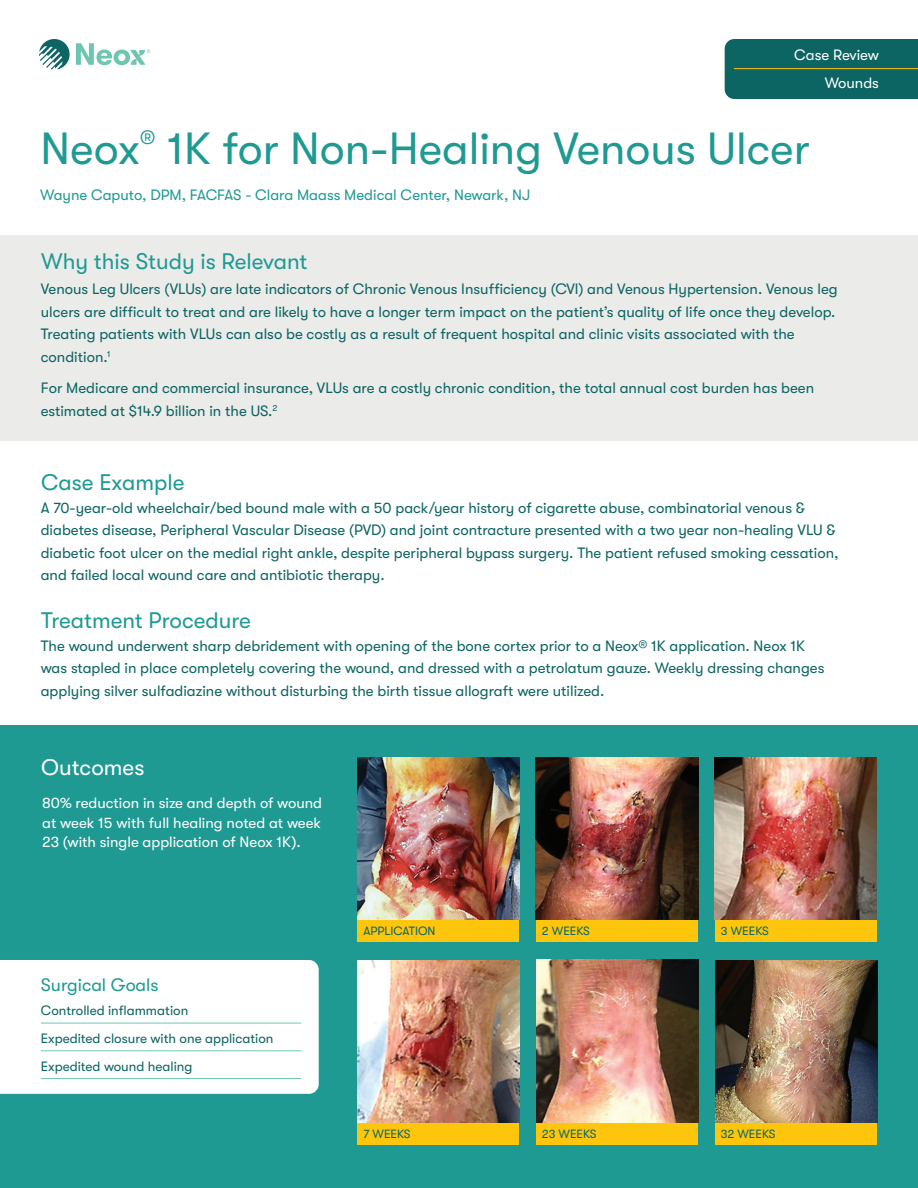
<style>
.page{position:relative;width:918px;height:1188px;background:#fff}
.page>*{position:absolute;margin:0;border:0;box-sizing:border-box;transform-origin:0 0}
.t1{font:45px "GT Walsheim";color:#1f9a93}
.t2{font:22.5px "GT Walsheim";color:#1f9a93}
.t3{font:22.5px "GT Walsheim";color:#fff}
.t4{font:18px "GT Walsheim";color:#1f9a93}
.t5{font:15px/22.5px "GT Walsheim";color:#0c6562}
.t6{font:15px/19.5px "GT Walsheim";color:#fff;text-align:justify}
.t7{font:15px "GT Walsheim";color:#1f9a93}
.t8{font:13.5px/27.8px "GT Walsheim";color:#0c6562}
.t9{font:12px "GT Walsheim";color:#0c6562}
</style>
<div class="page">
<div style="left:0;top:726px;width:918px;height:462px;background:#1f9a93"></div>
<div style="left:357px;top:920px;width:162px;height:22px;background:#fec50d"></div>
<div style="left:357px;top:1123px;width:162px;height:22px;background:#fec50d"></div>
<div style="left:536px;top:1123px;width:162px;height:22px;background:#fec50d"></div>
<div style="left:715px;top:1123px;width:162px;height:22px;background:#fec50d"></div>
<div style="left:536px;top:920px;width:162px;height:22px;background:#fec50d"></div>
<div style="left:715px;top:920px;width:162px;height:22px;background:#fec50d"></div>
<div style="left:0;top:235px;width:918px;height:206px;background:#ebebea"></div>
<div style="left:0;top:960px;width:319px;height:134px;background:#fff"></div>
<hr style="left:41px;top:1023px;width:260px;height:1px;background:#6dc7b0">
<hr style="left:41px;top:1050px;width:260px;height:1px;background:#6dc7b0">
<hr style="left:41px;top:1078px;width:260px;height:1px;background:#6dc7b0">
<div style="left:725px;top:39px;width:193px;height:60px;background:#0c6562"></div>
<hr style="left:734px;top:68px;width:184px;height:1px;background:#fec50d">
<svg style="left:39px;top:39px;width:111px;height:30px"></svg>
<img style="left:357px;top:758px;width:162px;height:162px">
<img style="left:536px;top:758px;width:162px;height:162px">
<img style="left:715px;top:758px;width:162px;height:162px">
<img style="left:357px;top:961px;width:162px;height:162px">
<img style="left:536px;top:960px;width:162px;height:163px">
<img style="left:715px;top:961px;width:163px;height:162px">
<p class="t6" style="left:794px;top:42px;width:86px;line-height:27.6px;text-align:right">Case Review<br>Wounds</p>
<h1 class="t1" style="left:40px;top:124px;width:771px">Neox<sup>®</sup> 1K for Non-Healing Venous Ulcer</h1>
<p class="t7" style="left:40px;top:186px;width:491px">Wayne Caputo, DPM, FACFAS - Clara Maass Medical Center, Newark, NJ</p>
<h2 class="t2" style="left:41px;top:248px;width:268px">Why this Study is Relevant</h2>
<p class="t5" style="left:41px;top:278px;width:798px">Venous Leg Ulcers (VLUs) are late indicators of Chronic Venous Insufficiency (CVI) and Venous Hypertension. Venous leg ulcers are difficult to treat and are likely to have a longer term impact on the patient’s quality of life once they develop.<br>Treating patients with VLUs can also be costly as a result of frequent hospital and clinic visits associated with the condition.<sup>1</sup></p>
<p class="t5" style="left:41px;top:377px;width:775px">For Medicare and commercial insurance, VLUs are a costly chronic condition, the total annual cost burden has been estimated at $14.9 billion in the US.<sup>2</sup></p>
<h2 class="t2" style="left:41px;top:470px;width:145px">Case Example</h2>
<p class="t5" style="left:41px;top:496px;width:799px">A 70-year-old wheelchair/bed bound male with a 50 pack/year history of cigarette abuse, combinatorial venous &amp; diabetes disease, Peripheral Vascular Disease (PVD) and joint contracture presented with a two year non-healing VLU &amp; diabetic foot ulcer on the medial right ankle, despite peripheral bypass surgery. The patient refused smoking cessation, and failed local wound care and antibiotic therapy.</p>
<h2 class="t2" style="left:41px;top:608px;width:211px">Treatment Procedure</h2>
<p class="t5" style="left:41px;top:634px;width:785px">The wound underwent sharp debridement with opening of the bone cortex prior to a Neox® 1K application. Neox 1K was stapled in place completely covering the wound, and dressed with a petrolatum gauze. Weekly dressing changes applying silver sulfadiazine without disturbing the birth tissue allograft were utilized.</p>
<h2 class="t3" style="left:41px;top:754px;width:105px">Outcomes</h2>
<p class="t6" style="left:42px;top:793px;width:281px">80% reduction in size and depth of wound at week 15 with full healing noted at week 23 (with single application of Neox 1K).</p>
<p class="t4" style="left:41px;top:975px;width:119px">Surgical Goals</p>
<p class="t8" style="left:41px;top:997px;width:234px">Controlled inflammation<br>Expedited closure with one application<br>Expedited wound healing</p>
<p class="t9" style="left:363px;top:924px;width:74px">APPLICATION</p>
<p class="t9" style="left:542px;top:924px;width:49px">2 WEEKS</p>
<p class="t9" style="left:721px;top:924px;width:49px">3 WEEKS</p>
<p class="t9" style="left:363px;top:1127px;width:49px">7 WEEKS</p>
<p class="t9" style="left:542px;top:1127px;width:56px">23 WEEKS</p>
<p class="t9" style="left:721px;top:1127px;width:56px">32 WEEKS</p>
</div>
